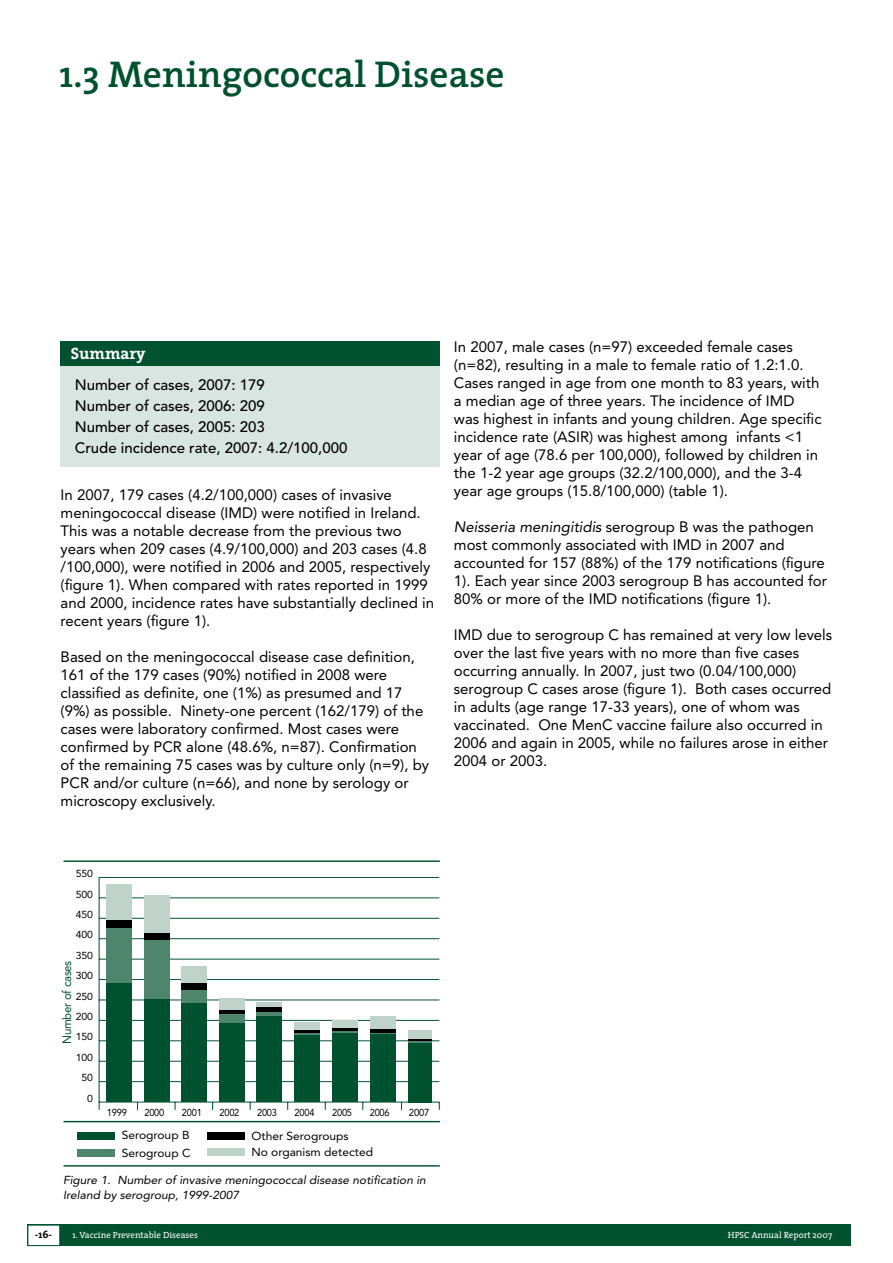
<style>
.page{position:relative;width:893px;height:1263px;background:#fff}
.page>*{position:absolute;margin:0;border:0;box-sizing:border-box;transform-origin:0 0}
.t1{font:600 37.5px "The Serif";color:#00512f}
.t2{font:700 16.5px "The Serif";color:#fff}
.t3{font:15px/18px "Avenir";color:#000}
.t4{font:500 15px/21px "Avenir";color:#000}
.t5{font:12px "Avenir";letter-spacing:-.025em;color:#00512f;scale:.96 1}
.t6{font:italic 11.55px/14.4px "Avenir";color:#000;scale:1.04 1}
.t7{font:11.55px/17.2px "Avenir";color:#000;scale:1.04 1}
.t8{font:700 10.5px "The Serif";color:#000}
.t9{font:10.05px/20.4px "Avenir";letter-spacing:-.025em;color:#000;text-align:right;scale:1.04 1}
.t10{font:10.05px "Avenir";letter-spacing:-.025em;color:#000;scale:.92 1}
.t11{font:10.05px "Avenir";letter-spacing:-.025em;color:#000;scale:.95 1}
.t12{font:9px "The Serif";color:#fff}
.s1{font-style:italic}
</style>
<div class="page">
<div style="left:28px;top:1225px;width:823px;height:21px;background:#00512f"></div>
<div style="left:28px;top:1225px;width:32px;height:21px;background:#fff;border:1px solid #00512f"></div>
<div style="left:60px;top:366px;width:380px;height:100px;background:#d9e5e0"></div>
<div style="left:60px;top:341px;width:380px;height:25px;background:#00512f"></div>
<hr style="left:99px;top:877px;width:1px;height:225px;background:#00512f">
<hr style="left:112px;top:877px;width:327px;height:1px;background:#00512f">
<svg style="left:100px;top:877px;width:12px;height:1px"></svg>
<hr style="left:112px;top:897px;width:327px;height:1px;background:#00512f">
<hr style="left:112px;top:918px;width:327px;height:1px;background:#00512f">
<hr style="left:112px;top:938px;width:327px;height:1px;background:#00512f">
<hr style="left:112px;top:959px;width:327px;height:1px;background:#00512f">
<hr style="left:112px;top:979px;width:327px;height:1px;background:#00512f">
<hr style="left:112px;top:999px;width:327px;height:1px;background:#00512f">
<hr style="left:112px;top:1020px;width:327px;height:1px;background:#00512f">
<hr style="left:112px;top:1040px;width:327px;height:1px;background:#00512f">
<hr style="left:112px;top:1061px;width:327px;height:1px;background:#00512f">
<hr style="left:112px;top:1081px;width:327px;height:1px;background:#00512f">
<hr style="left:112px;top:1102px;width:327px;height:1px;background:#00512f">
<svg style="left:99px;top:1101px;width:13px;height:9px"></svg>
<hr style="left:64px;top:1121px;width:376px;height:1px;background:#00512f">
<hr style="left:64px;top:1165px;width:376px;height:1px;background:#00512f">
<hr style="left:64px;top:860px;width:376px;height:2px;background:#00512f">
<div style="left:77px;top:1131px;width:38px;height:8px;background:#00512f"></div>
<div style="left:77px;top:1149px;width:38px;height:8px;background:#4d856d"></div>
<div style="left:207px;top:1132px;width:38px;height:8px;background:#000"></div>
<div style="left:207px;top:1148px;width:38px;height:8px;background:#bfd3cb"></div>
<div style="left:107px;top:983px;width:25px;height:119px;background:#00512f"></div>
<div style="left:107px;top:920px;width:25px;height:10px;background:#000"></div>
<div style="left:107px;top:929px;width:25px;height:54px;background:#4d856d"></div>
<div style="left:107px;top:884px;width:25px;height:36px;background:#bfd3cb"></div>
<div style="left:144px;top:998px;width:25px;height:104px;background:#00512f"></div>
<div style="left:144px;top:939px;width:25px;height:60px;background:#4d856d"></div>
<div style="left:144px;top:932px;width:25px;height:7px;background:#000"></div>
<div style="left:144px;top:895px;width:25px;height:38px;background:#bfd3cb"></div>
<div style="left:182px;top:1002px;width:25px;height:100px;background:#00512f"></div>
<div style="left:182px;top:990px;width:25px;height:12px;background:#4d856d"></div>
<div style="left:182px;top:966px;width:25px;height:18px;background:#bfd3cb"></div>
<div style="left:182px;top:984px;width:25px;height:6px;background:#000"></div>
<div style="left:219px;top:1013px;width:26px;height:11px;background:#4d856d"></div>
<div style="left:219px;top:1023px;width:26px;height:79px;background:#00512f"></div>
<div style="left:219px;top:1009px;width:26px;height:5px;background:#000"></div>
<div style="left:219px;top:998px;width:26px;height:11px;background:#bfd3cb"></div>
<div style="left:257px;top:1002px;width:25px;height:5px;background:#bfd3cb"></div>
<div style="left:257px;top:1007px;width:25px;height:7px;background:#000"></div>
<div style="left:257px;top:1012px;width:25px;height:8px;background:#4d856d"></div>
<div style="left:294px;top:1022px;width:26px;height:9px;background:#bfd3cb"></div>
<div style="left:294px;top:1030px;width:26px;height:5px;background:#000"></div>
<hr style="left:294px;top:1033px;width:26px;height:3px;background:#4d856d">
<div style="left:257px;top:1016px;width:25px;height:86px;background:#00512f"></div>
<div style="left:294px;top:1036px;width:26px;height:66px;background:#00512f"></div>
<div style="left:333px;top:1020px;width:25px;height:9px;background:#bfd3cb"></div>
<div style="left:333px;top:1028px;width:25px;height:5px;background:#000"></div>
<hr style="left:333px;top:1031px;width:25px;height:3px;background:#4d856d">
<div style="left:333px;top:1034px;width:25px;height:68px;background:#00512f"></div>
<div style="left:370px;top:1017px;width:26px;height:14px;background:#bfd3cb"></div>
<div style="left:370px;top:1029px;width:26px;height:5px;background:#000"></div>
<hr style="left:370px;top:1033px;width:26px;height:2px;background:#4d856d">
<div style="left:370px;top:1035px;width:26px;height:67px;background:#00512f"></div>
<div style="left:408px;top:1031px;width:23px;height:9px;background:#bfd3cb"></div>
<hr style="left:408px;top:1039px;width:23px;height:2px;background:#000">
<hr style="left:408px;top:1041px;width:23px;height:3px;background:#4d856d">
<div style="left:408px;top:1043px;width:23px;height:59px;background:#00512f"></div>
<h1 class="t1" style="left:60px;top:43px;width:447px">1.3 Meningococcal Disease</h1>
<p class="t2" style="left:71px;top:339px;width:76px">Summary</p>
<p class="t4" style="left:75px;top:375px;width:274px">Number of cases, 2007: 179<br>Number of cases, 2006: 209<br>Number of cases, 2005: 203<br>Crude incidence rate, 2007: 4.2/100,000</p>
<p class="t3" style="left:61px;top:486px;width:375px">In 2007, 179 cases (4.2/100,000) cases of invasive meningococcal disease (IMD) were notified in Ireland.<br>This was a notable decrease from the previous two years when 209 cases (4.9/100,000) and 203 cases (4.8 /100,000), were notified in 2006 and 2005, respectively (figure 1). When compared with rates reported in 1999 and 2000, incidence rates have substantially declined in recent years (figure 1).</p>
<p class="t3" style="left:61px;top:648px;width:370px">Based on the meningococcal disease case definition, 161 of the 179 cases (90%) notified in 2008 were classified as definite, one (1%) as presumed and 17 (9%) as possible. Ninety-one percent (162/179) of the cases were laboratory confirmed. Most cases were confirmed by PCR alone (48.6%, n=87). Confirmation of the remaining 75 cases was by culture only (n=9), by PCR and/or culture (n=66), and none by serology or microscopy exclusively.</p>
<p class="t3" style="left:454px;top:337px;width:369px">In 2007, male cases (n=97) exceeded female cases (n=82), resulting in a male to female ratio of 1.2:1.0.<br>Cases ranged in age from one month to 83 years, with a median age of three years. The incidence of IMD was highest in infants and young children. Age specific incidence rate (ASIR) was highest among infants &lt;1 year of age (78.6 per 100,000), followed by children in the 1-2 year age groups (32.2/100,000), and the 3-4 year age groups (15.8/100,000) (table 1).</p>
<p class="t3" style="left:454px;top:517px;width:375px"><span class="s1">Neisseria meningitidis</span> serogroup B was the pathogen most commonly associated with IMD in 2007 and accounted for 157 (88%) of the 179 notifications (figure 1). Each year since 2003 serogroup B has accounted for 80% or more of the IMD notifications (figure 1).</p>
<p class="t3" style="left:454px;top:625px;width:380px">IMD due to serogroup C has remained at very low levels over the last five years with no more than five cases occurring annually. In 2007, just two (0.04/100,000) serogroup C cases arose (figure 1). Both cases occurred in adults (age range 17-33 years), one of whom was vaccinated. One MenC vaccine failure also occurred in 2006 and again in 2005, while no failures arose in either 2004 or 2003.</p>
<p class="t9" style="left:76px;top:863px;width:18px">550</p>
<p class="t9" style="left:76px;top:884px;width:18px">500<br>450<br>400<br>350<br>300<br>250<br>200<br>150<br>100<br>50<br>0</p>
<p class="t5" style="left:60px;top:1044px;width:88px;rotate:-90deg">Number of cases</p>
<p class="t10" style="left:107px;top:1106px;width:23px">1999</p>
<p class="t10" style="left:144px;top:1106px;width:23px">2000</p>
<p class="t10" style="left:182px;top:1106px;width:23px">2001</p>
<p class="t10" style="left:220px;top:1106px;width:23px">2002</p>
<p class="t10" style="left:257px;top:1106px;width:23px">2003</p>
<p class="t10" style="left:295px;top:1106px;width:23px">2004</p>
<p class="t10" style="left:332px;top:1106px;width:23px">2005</p>
<p class="t10" style="left:370px;top:1106px;width:23px">2006</p>
<p class="t7" style="left:122px;top:1127px;width:68px">Serogroup B<br>Serogroup C</p>
<p class="t7" style="left:251px;top:1128px;width:118px;line-height:16.4px">Other Serogroups<br>No organism detected</p>
<p class="t11" style="left:409px;top:1106px;width:23px">2007</p>
<p class="t6" style="left:63px;top:1173px;width:350px">Figure 1. Number of invasive meningococcal disease notification in<br>Ireland by serogroup, 1999-2007</p>
<p class="t8" style="left:35px;top:1226px;width:19px">-16-</p>
<p class="t12" style="left:72px;top:1228px;width:127px">1. Vaccine Preventable Diseases</p>
<p class="t12" style="left:728px;top:1227px;width:106px">HPSC Annual Report 2007</p>
</div>
